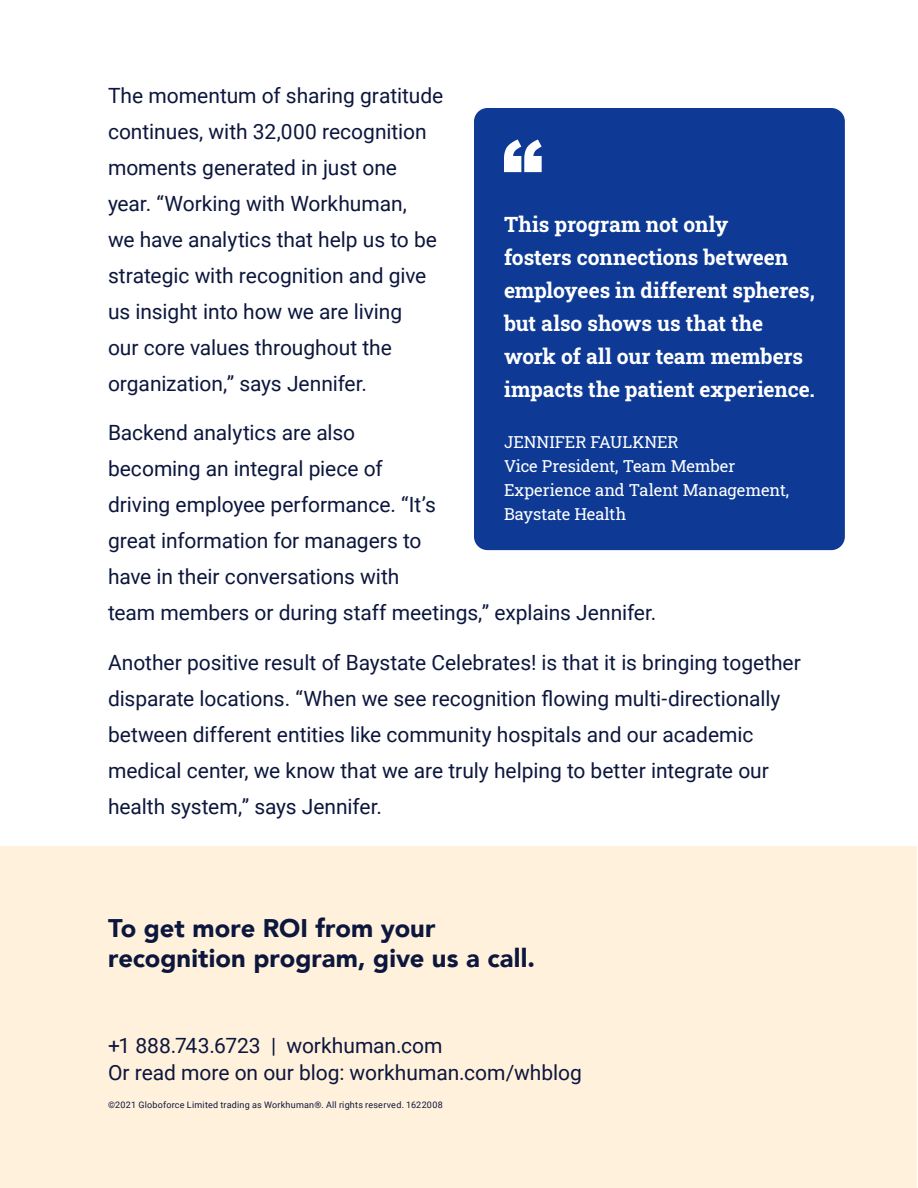
<style>
.page{position:relative;width:918px;height:1188px;background:#fff}
.page>*{position:absolute;margin:0;border:0;box-sizing:border-box;transform-origin:0 0}
.t1{font:900 25.5px/30px "Avenir LT Com";color:#0d173d}
.t2{font:21px/36px "Roboto";letter-spacing:-.005em;color:#0d173d}
.t3{font:21px/33px "Roboto Slab";letter-spacing:-.005em;color:#fff}
.t4{font:16.5px/24px "Roboto Slab";color:#fff}
.t5{font:9px "Roboto";letter-spacing:.025em;color:#0d173d}
</style>
<div class="page">
<div style="left:0;top:846px;width:917px;height:342px;background:#fff1db"></div>
<div style="left:474px;top:108px;width:371px;height:442px;background:#0e3a96;border-radius:14px"></div>
<svg style="left:504px;top:140px;width:38px;height:32px"></svg>
<p class="t2" style="left:108px;top:77px;width:337px">The momentum of sharing gratitude continues, with 32,000 recognition moments generated in just one year. “Working with Workhuman,<br>we have analytics that help us to be strategic with recognition and give us insight into how we are living<br>our core values throughout the organization,” says Jennifer.</p>
<p class="t2" style="left:108px;top:414px;width:550px">Backend analytics are also<br>becoming an integral piece of<br>driving employee performance. “It’s<br>great information for managers to<br>have in their conversations with<br>team members or during staff meetings,” explains Jennifer.</p>
<p class="t2" style="left:108px;top:643px;width:694px">Another positive result of Baystate Celebrates! is that it is bringing together disparate locations. “When we see recognition flowing multi-directionally between different entities like community hospitals and our academic medical center, we know that we are truly helping to better integrate our health system,” says Jennifer.</p>
<p class="t3" style="left:504px;top:207px;width:312px">This program not only<br>fosters connections between employees in different spheres, but also shows us that the work of all our team members impacts the patient experience.</p>
<p class="t4" style="left:504px;top:430px;width:287px">JENNIFER FAULKNER<br>Vice President, Team Member<br>Experience and Talent Management,<br>Baystate Health</p>
<p class="t1" style="left:108px;top:914px;width:429px">To get more ROI from your recognition program, give us a call.</p>
<p class="t2" style="left:108px;top:1031px;width:475px;line-height:27px">+1 888.743.6723 | workhuman.com<br>Or read more on our blog: workhuman.com/whblog</p>
<p class="t5" style="left:108px;top:1098px;width:336px">©2021 Globoforce Limited trading as Workhuman®. All rights reserved. 1622008</p>
</div>
